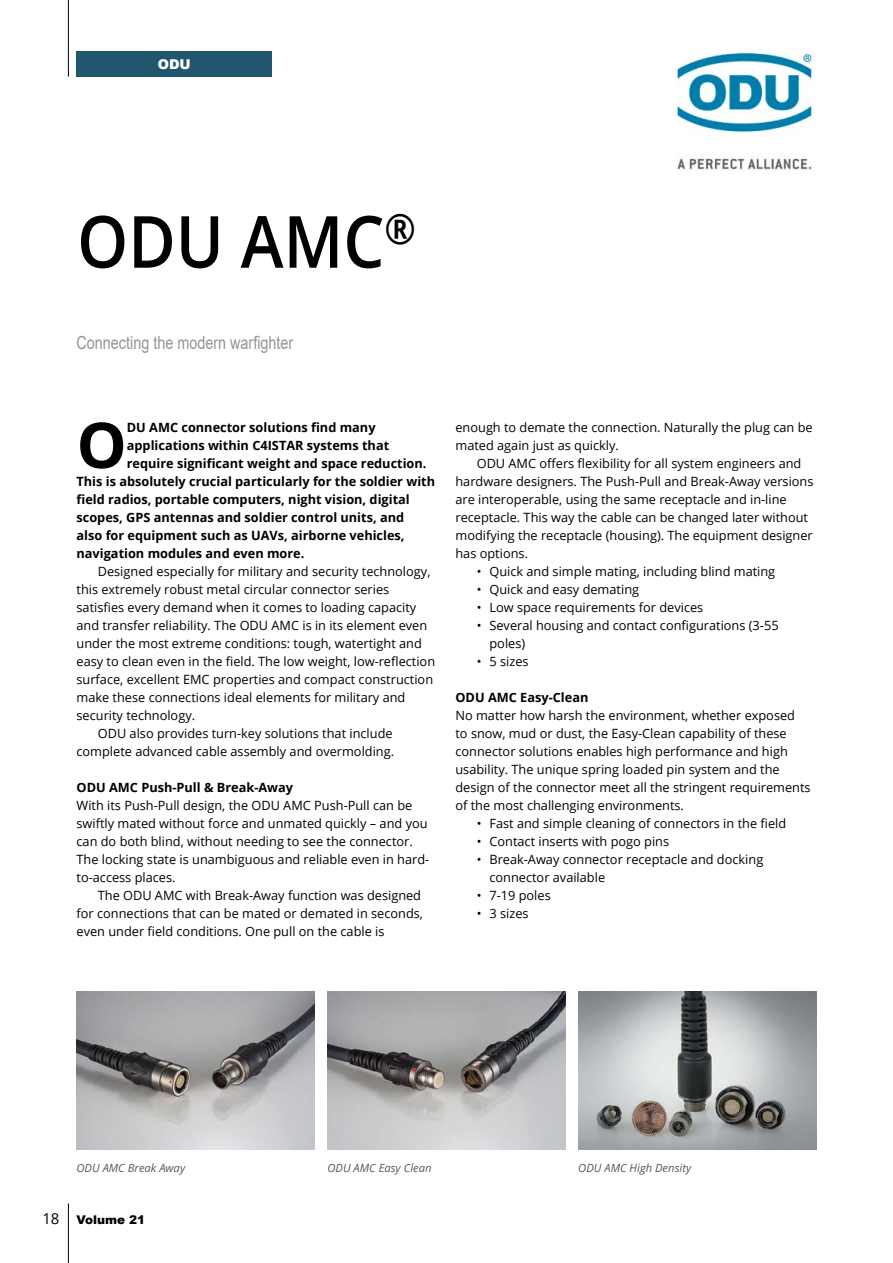
<style>
.page{position:relative;width:893px;height:1263px;background:#fff}
.page>*{position:absolute;margin:0;border:0;box-sizing:border-box;transform-origin:0 0}
.t1{font:600 72px "Open Sans";color:#000;scale:.9 1}
.t2{font:700 63.15px "Open Sans";color:#000}
.t3{font:18px "Arial";color:#939598;scale:.8 1}
.t4{font:15px "Open Sans";color:#000}
.t5{font:900 13.5px "Arial";color:#fff}
.t6{font:12.75px/18px "Open Sans";color:#000}
.t7{font:700 12.75px "Open Sans";color:#000}
.t8{font:900 12px "Arial";color:#000}
.t9{font:italic 11.25px "Open Sans";color:#58595b}
</style>
<div class="page">
<hr style="left:68px;top:0;width:1px;height:77px;background:#000">
<div style="left:77px;top:51px;width:195px;height:26px;background:#22566e"></div>
<hr style="left:68px;top:1203px;width:1px;height:60px;background:#000">
<img style="left:676px;top:51px;width:138px;height:119px">
<img style="left:77px;top:992px;width:238px;height:157px">
<img style="left:327px;top:992px;width:239px;height:157px">
<img style="left:578px;top:992px;width:238px;height:157px">
<p class="t5" style="left:158px;top:54px;width:34px">ODU</p>
<h1 class="t1" style="left:77px;top:192px;width:378px">ODU AMC<sup>®</sup></h1>
<h3 class="t3" style="left:77px;top:330px;width:273px">Connecting the modern warfighter</h3>
<h2 class="t2" style="left:77px;top:400px;width:52px">O</h2>
<p class="t7" style="left:127px;top:418px;width:250px">DU AMC connector solutions find many</p>
<p class="t7" style="left:127px;top:436px;width:264px">applications within C4ISTAR systems that</p>
<p class="t7" style="left:127px;top:454px;width:301px">require significant weight and space reduction.</p>
<p class="t7" style="left:77px;top:472px;width:360px">This is absolutely crucial particularly for the soldier with</p>
<p class="t7" style="left:77px;top:490px;width:335px">field radios, portable computers, night vision, digital</p>
<p class="t7" style="left:77px;top:508px;width:329px">scopes, GPS antennas and soldier control units, and</p>
<p class="t7" style="left:77px;top:526px;width:330px">also for equipment such as UAVs, airborne vehicles,</p>
<p class="t7" style="left:77px;top:544px;width:229px">navigation modules and even more.</p>
<p class="t6" style="left:98px;top:562px;width:334px">Designed especially for military and security technology,</p>
<p class="t6" style="left:77px;top:580px;width:314px">this extremely robust metal circular connector series</p>
<p class="t6" style="left:77px;top:598px;width:341px">satisfies every demand when it comes to loading capacity</p>
<p class="t6" style="left:77px;top:616px;width:352px">and transfer reliability. The ODU AMC is in its element even</p>
<p class="t6" style="left:77px;top:634px;width:347px">under the most extreme conditions: tough, watertight and</p>
<p class="t6" style="left:77px;top:652px;width:360px">easy to clean even in the field. The low weight, low-reflection</p>
<p class="t6" style="left:77px;top:670px;width:358px">surface, excellent EMC properties and compact construction</p>
<p class="t6" style="left:77px;top:688px;width:330px">make these connections ideal elements for military and</p>
<p class="t6" style="left:77px;top:706px;width:120px">security technology.</p>
<p class="t6" style="left:98px;top:724px;width:296px">ODU also provides turn-key solutions that include</p>
<p class="t6" style="left:77px;top:742px;width:319px">complete advanced cable assembly and overmolding.</p>
<p class="t7" style="left:77px;top:778px;width:218px">ODU AMC Push-Pull &amp; Break-Away</p>
<p class="t6" style="left:77px;top:796px;width:354px">With its Push-Pull design, the ODU AMC Push-Pull can be swiftly mated without force and unmated quickly – and you can do both blind, without needing to see the connector.<br>The locking state is unambiguous and reliable even in hard&shy;to-access places.</p>
<p class="t6" style="left:77px;top:886px;width:348px;text-indent:21px">The ODU AMC with Break-Away function was designed for connections that can be mated or demated in seconds, even under field conditions. One pull on the cable is</p>
<p class="t6" style="left:455px;top:418px;width:359px">enough to demate the connection. Naturally the plug can be mated again just as quickly.</p>
<p class="t6" style="left:455px;top:454px;width:360px;text-indent:21px">ODU AMC offers flexibility for all system engineers and hardware designers. The Push-Pull and Break-Away versions are interoperable, using the same receptacle and in-line receptacle. This way the cable can be changed later without modifying the receptacle (housing). The equipment designer has options.</p>
<p class="t6" style="left:477px;top:562px;width:300px">• Quick and simple mating, including blind mating</p>
<p class="t6" style="left:477px;top:580px;width:164px">• Quick and easy demating</p>
<p class="t6" style="left:477px;top:598px;width:228px">• Low space requirements for devices</p>
<p class="t6" style="left:489px;top:616px;width:291px;text-indent:-13px">• Several housing and contact configurations (3-55 poles)</p>
<p class="t6" style="left:477px;top:652px;width:53px">• 5 sizes</p>
<p class="t7" style="left:455px;top:689px;width:134px">ODU AMC Easy-Clean</p>
<p class="t6" style="left:455px;top:706px;width:357px">No matter how harsh the environment, whether exposed<br>to snow, mud or dust, the Easy-Clean capability of these connector solutions enables high performance and high usability. The unique spring loaded pin system and the design of the connector meet all the stringent requirements of the most challenging environments.</p>
<p class="t6" style="left:477px;top:814px;width:311px">• Fast and simple cleaning of connectors in the field</p>
<p class="t6" style="left:477px;top:832px;width:194px">• Contact inserts with pogo pins</p>
<p class="t6" style="left:489px;top:850px;width:275px;text-indent:-13px">• Break-Away connector receptacle and docking connector available</p>
<p class="t6" style="left:477px;top:886px;width:76px">• 7-19 poles</p>
<p class="t6" style="left:477px;top:904px;width:53px">• 3 sizes</p>
<p class="t4" style="left:42px;top:1208px;width:19px">18</p>
<p class="t9" style="left:77px;top:1160px;width:110px">ODU AMC Break Away</p>
<p class="t9" style="left:327px;top:1160px;width:106px">ODU AMC Easy Clean</p>
<p class="t9" style="left:578px;top:1160px;width:114px">ODU AMC High Density</p>
<p class="t8" style="left:77px;top:1211px;width:70px">Volume 21</p>
</div>
